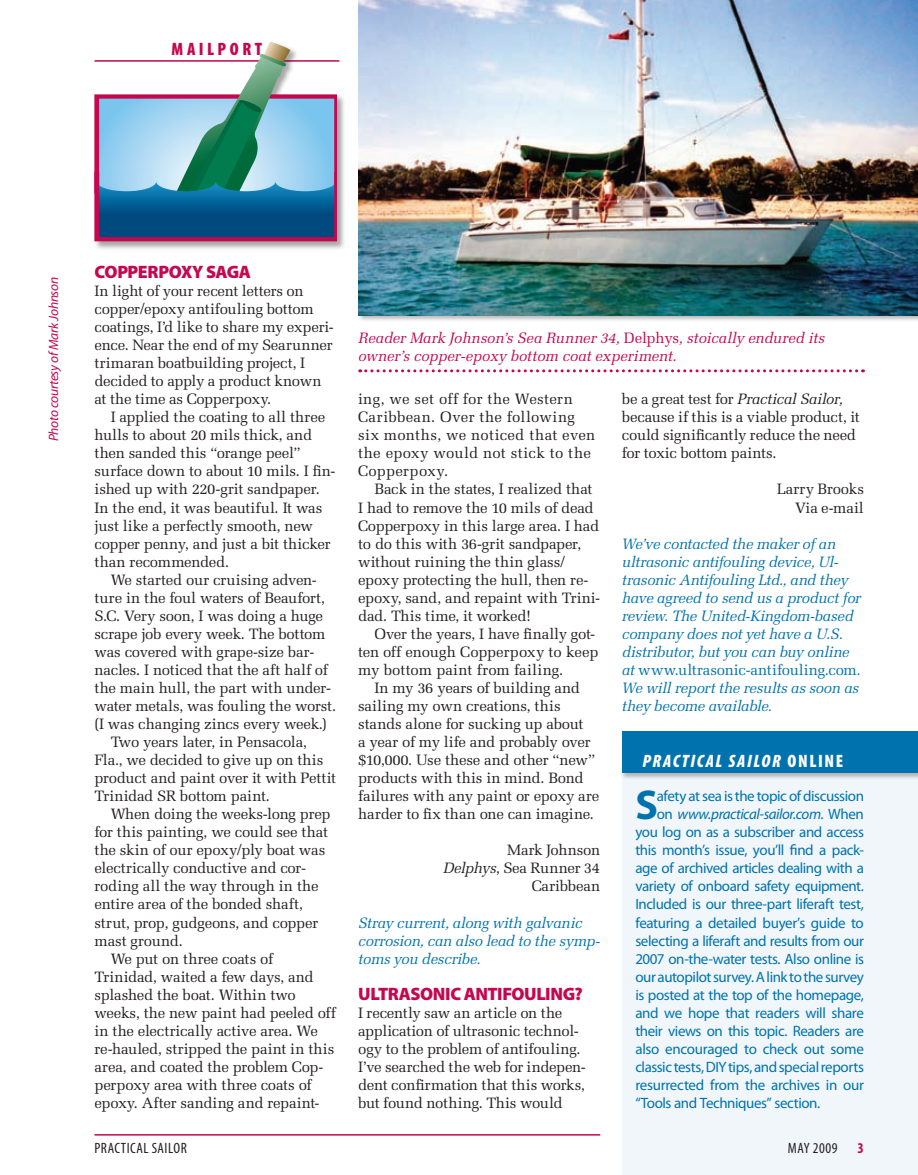
<style>
.page{position:relative;width:918px;height:1175px;background:#fff}
.page>*{position:absolute;margin:0;border:0;box-sizing:border-box;transform-origin:0 0}
.t1{font:700 41.7px "Myriad Pro";color:#0073ae}
.t2{font:900 18px "Myriad Pro";letter-spacing:-.025em;color:#c50750}
.t3{font:italic 900 condensed 18px "Myriad Pro";letter-spacing:.09em;color:#fff}
.t4{font:900 condensed 18px "Myriad Pro";letter-spacing:.2em;color:#c50750}
.t5{font:15px/18px "Melior LT Std";letter-spacing:-.015em;color:#231f20}
.t6{font:15px "Myriad Pro";letter-spacing:-.025em;color:#0073ae}
.t7{font:italic 15px/18px "Melior LT Std";letter-spacing:-.02em;color:#0073ae}
.t8{font:15px/18px "Melior LT Std";letter-spacing:.02em;color:#231f20}
.t9{font:italic 15px/18px "Melior LT Std";letter-spacing:-.01em;color:#c50750}
.t10{font:italic 15px "Myriad Pro";letter-spacing:-.03em;color:#0073ae}
.t11{font:condensed 15px "Myriad Pro";letter-spacing:.03em;color:#231f20}
.t12{font:italic 13.5px "Myriad Pro";letter-spacing:-.02em;color:#c50750}
.s1{font-style:normal}
.s2{font-style:italic}
</style>
<div class="page">
<div style="left:93px;top:41px;width:253px;height:210px;background:#231f20;opacity:.4"></div>
<svg style="left:95px;top:42px;width:242px;height:199px"></svg>
<div style="left:622px;top:739px;width:296px;height:435px;background:#f1f6fa"></div>
<div style="left:621px;top:730px;width:297px;height:50px;background:#231f20;opacity:.3"></div>
<div style="left:622px;top:731px;width:296px;height:41px;background:#0073ae"></div>
<hr style="left:94px;top:1134px;width:506px;height:1px;background:#c50750">
<svg style="left:360px;top:369px;width:503px;height:3px"></svg>
<div style="left:357px;top:0;width:561px;height:323px;background:#231f20;opacity:.3"></div>
<img style="left:358px;top:0;width:560px;height:315px">
<p class="t4" style="left:172px;top:38px;width:92px">MAILPORT</p>
<p class="t12" style="left:45px;top:441px;width:166px;rotate:-90deg">Photo courtesy ofMark Johnson</p>
<p class="t2" style="left:94px;top:260px;width:158px">COPPERPOXY SAGA</p>
<p class="t5" style="left:94px;top:282px;width:241px">In light of your recent letters on copper/epoxy antifouling bottom coatings, I’d like to share my experi&shy;ence. Near the end of my Searunner trimaran boatbuilding project, I decided to apply a product known at the time as Copperpoxy.</p>
<p class="t5" style="left:94px;top:408px;width:243px;text-indent:16px">I applied the coating to all three hulls to about 20 mils thick, and then sanded this “orange peel” surface down to about 10 mils. I fin&shy;ished up with 220-grit sandpaper.<br>In the end, it was beautiful. It was just like a perfectly smooth, new copper penny, and just a bit thicker than recommended.</p>
<p class="t5" style="left:111px;top:570px;width:208px">We started our cruising adven-</p>
<p class="t5" style="left:94px;top:588px;width:232px">ture in the foul waters of Beaufort,</p>
<p class="t5" style="left:94px;top:606px;width:230px">S.C. Very soon, I was doing a huge</p>
<p class="t5" style="left:94px;top:624px;width:233px">scrape job every week. The bottom</p>
<p class="t5" style="left:94px;top:643px;width:222px">was covered with grape-size bar-</p>
<p class="t5" style="left:94px;top:661px;width:235px">nacles. I noticed that the aft half of</p>
<p class="t5" style="left:94px;top:679px;width:238px">the main hull, the part with under-</p>
<p class="t5" style="left:94px;top:697px;width:243px">water metals, was fouling the worst.</p>
<p class="t5" style="left:94px;top:715px;width:234px">(I was changing zincs every week.)</p>
<p class="t5" style="left:111px;top:733px;width:198px">Two years later, in Pensacola,</p>
<p class="t5" style="left:94px;top:751px;width:230px">Fla., we decided to give up on this</p>
<p class="t5" style="left:94px;top:769px;width:243px">product and paint over it with Pettit</p>
<p class="t5" style="left:94px;top:787px;width:177px">Trinidad SR bottom paint.</p>
<p class="t5" style="left:111px;top:805px;width:222px">When doing the weeks-long prep</p>
<p class="t5" style="left:94px;top:823px;width:235px">for this painting, we could see that</p>
<p class="t5" style="left:94px;top:841px;width:232px">the skin of our epoxy/ply boat was</p>
<p class="t5" style="left:94px;top:859px;width:213px">electrically conductive and cor-</p>
<p class="t5" style="left:94px;top:877px;width:226px">roding all the way through in the</p>
<p class="t5" style="left:94px;top:895px;width:210px">entire area of the bonded shaft,</p>
<p class="t5" style="left:94px;top:913px;width:225px">strut, prop, gudgeons, and copper</p>
<p class="t5" style="left:94px;top:931px;width:90px">mast ground.</p>
<p class="t5" style="left:111px;top:949px;width:164px">We put on three coats of</p>
<p class="t5" style="left:94px;top:967px;width:221px">Trinidad, waited a few days, and</p>
<p class="t5" style="left:94px;top:985px;width:203px">splashed the boat. Within two</p>
<p class="t5" style="left:94px;top:1003px;width:243px">weeks, the new paint had peeled off</p>
<p class="t5" style="left:94px;top:1021px;width:225px">in the electrically active area. We</p>
<p class="t5" style="left:94px;top:1039px;width:241px">re-hauled, stripped the paint in this</p>
<p class="t5" style="left:94px;top:1057px;width:231px">area, and coated the problem Cop-</p>
<p class="t5" style="left:94px;top:1075px;width:219px">perpoxy area with three coats of</p>
<p class="t5" style="left:94px;top:1093px;width:227px">epoxy. After sanding and repaint-</p>
<p class="t9" style="left:358px;top:329px;width:468px">Reader Mark Johnson’s Sea Runner 34, <span class="s1">Delphys</span>, stoically endured its owner’s copper-epoxy bottom coat experiment.</p>
<p class="t8" style="left:358px;top:390px;width:239px">ing, we set off for the Western<br>Caribbean. Over the following six months, we noticed that even the epoxy would not stick to the<br>Copperpoxy.</p>
<p class="t5" style="left:358px;top:480px;width:244px;text-indent:16px">Back in the states, I realized that I had to remove the 10 mils of dead Copperpoxy in this large area. I had to do this with 36-grit sandpaper, without ruining the thin glass/ epoxy protecting the hull, then re&shy;epoxy, sand, and repaint with Trini&shy;dad. This time, it worked!</p>
<p class="t5" style="left:358px;top:624px;width:242px;text-indent:16px">Over the years, I have finally got&shy;ten off enough Copperpoxy to keep my bottom paint from failing.</p>
<p class="t5" style="left:358px;top:679px;width:243px;text-indent:16px">In my 36 years of building and sailing my own creations, this stands alone for sucking up about<br>a year of my life and probably over $10,000. Use these and other “new” products with this in mind. Bond failures with any paint or epoxy are harder to fix than one can imagine.</p>
<p class="t5" style="left:443px;top:841px;width:159px;text-align:right">Mark Johnson<br><span class="s2">Delphys</span>, Sea Runner 34<br>Caribbean</p>
<p class="t7" style="left:358px;top:913px;width:244px">Stray current, along with galvanic corrosion, can also lead to the symp&shy;toms you describe.</p>
<p class="t2" style="left:358px;top:981px;width:226px">ULTRASONIC ANTIFOULING?</p>
<p class="t5" style="left:358px;top:1003px;width:229px">I recently saw an article on the application of ultrasonic technol&shy;ogy to the problem of antifouling.<br>I’ve searched the web for indepen&shy;dent confirmation that this works, but found nothing. This would</p>
<p class="t5" style="left:622px;top:390px;width:239px">be a great test for <span class="s2">Practical Sailor, </span>because if this is a viable product, it could significantly reduce the need for toxic bottom paints.</p>
<p class="t5" style="left:777px;top:480px;width:89px;text-align:right">Larry Brooks<br>Via e-mail</p>
<p class="t7" style="left:622px;top:534px;width:240px">We’ve contacted the maker of an ultrasonic antifouling device, Ul&shy;trasonic Antifouling Ltd., and they have agreed to send us a product for review. The United-Kingdom-based company does not yet have a U.S. distributor, but you can buy online at <span class="s1">www.ultrasonic-antifouling.com</span>.<br>We will report the results as soon as they become available.</p>
<p class="t3" style="left:643px;top:749px;width:202px">PRACTICAL SAILOR <span class="s1">ONLINE</span></p>
<h1 class="t1" style="left:635px;top:778px;width:24px">S</h1>
<p class="t6" style="left:657px;top:787px;width:209px">afety at sea is the topic of discussion</p>
<p class="t10" style="left:657px;top:805px;width:209px"><span class="s1">on</span> www.practical-sailor.com<span class="s1">. When</span></p>
<p class="t6" style="left:635px;top:823px;width:230px">you log on as a subscriber and access</p>
<p class="t6" style="left:635px;top:841px;width:230px">this month’s issue, you’ll find a pack-</p>
<p class="t6" style="left:635px;top:859px;width:230px">age of archived articles dealing with a</p>
<p class="t6" style="left:635px;top:877px;width:230px">variety of onboard safety equipment.</p>
<p class="t6" style="left:635px;top:895px;width:230px">Included is our three-part liferaft test,</p>
<p class="t6" style="left:635px;top:913px;width:230px">featuring a detailed buyer’s guide to</p>
<p class="t6" style="left:635px;top:931px;width:230px">selecting a liferaft and results from our</p>
<p class="t6" style="left:635px;top:949px;width:230px">2007 on-the-water tests. Also online is</p>
<p class="t6" style="left:635px;top:967px;width:230px">our autopilot survey. A link to the survey</p>
<p class="t6" style="left:635px;top:985px;width:230px">is posted at the top of the homepage,</p>
<p class="t6" style="left:635px;top:1003px;width:230px">and we hope that readers will share</p>
<p class="t6" style="left:635px;top:1021px;width:230px">their views on this topic. Readers are</p>
<p class="t6" style="left:635px;top:1039px;width:230px">also encouraged to check out some</p>
<p class="t6" style="left:635px;top:1057px;width:230px">classic tests, DIY tips, and special reports</p>
<p class="t6" style="left:635px;top:1075px;width:230px">resurrected from the archives in our</p>
<p class="t6" style="left:635px;top:1093px;width:186px">“Tools and Techniques” section.</p>
<p class="t11" style="left:94px;top:1138px;width:94px">PRACTICAL SAILOR</p>
<p class="t11" style="left:788px;top:1138px;width:51px">MAY 2009</p>
</div>
